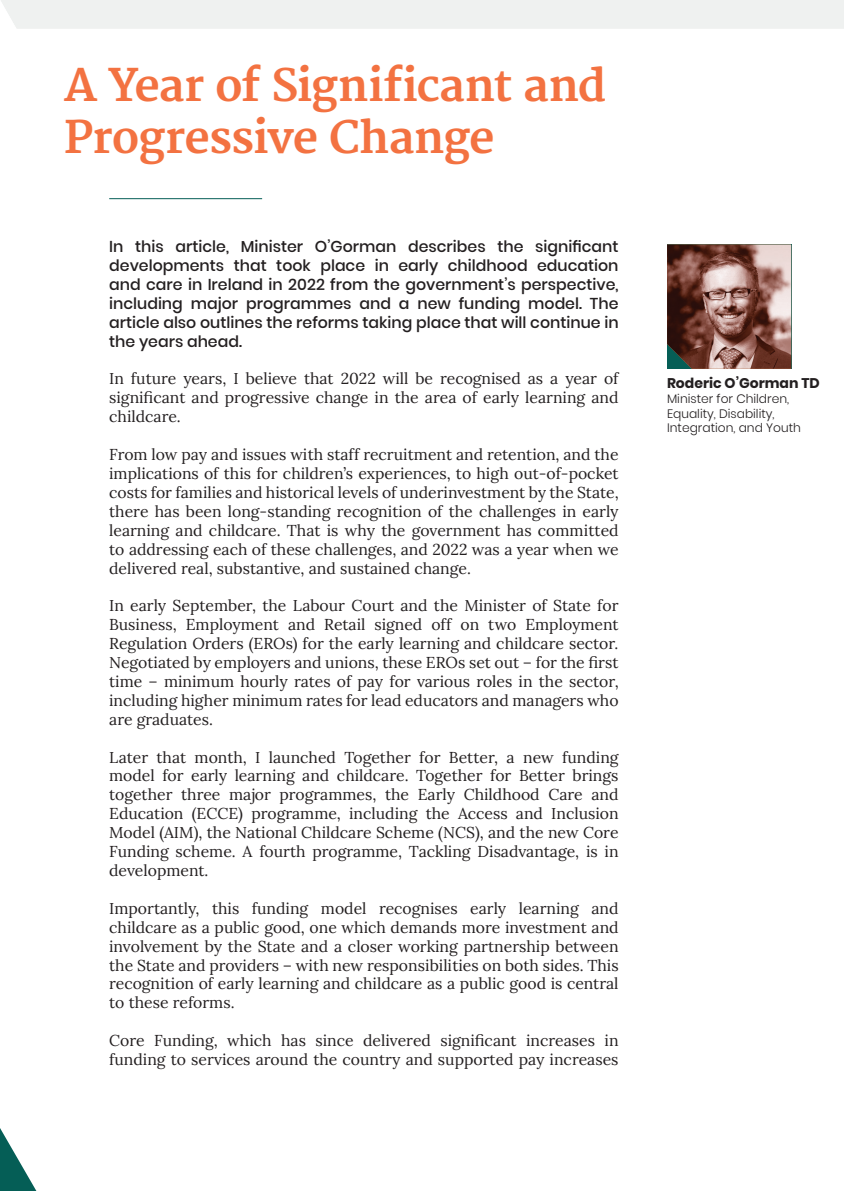
<style>
.page{position:relative;width:844px;height:1191px;background:#fff}
.page>*{position:absolute;margin:0;border:0;box-sizing:border-box;transform-origin:0 0}
.t1{font:700 43.75px/52.5px "Merriweather";letter-spacing:-.02em;color:#f37241}
.t2{font:15.75px/18.9px "Lora";color:#231f20;text-align:justify}
.t3{font:500 15.75px/18.9px "Poppins";color:#231f20;text-align:justify}
.t4{font:700 14px "Poppins";color:#231f20}
.t5{font:300 12.25px/14.7px "Poppins";color:#231f20}
</style>
<div class="page">
<div style="left:1px;top:0;width:842px;height:29px;background:#eff1f0"></div>
<svg style="left:0;top:1128px;width:36px;height:63px"></svg>
<img style="left:667px;top:245px;width:124px;height:124px">
<hr style="left:109px;top:198px;width:153px;height:1px;background:#055e56">
<h1 class="t1" style="left:64px;top:61px;width:543px">A Year of Significant and<br>Progressive Change</h1>
<p class="t3" style="left:109px;top:237px;width:511px">In this article, Minister O’Gorman describes the significant developments that took place in early childhood education and care in Ireland in 2022 from the government’s perspective, including major programmes and a new funding model. The article also outlines the reforms taking place that will continue in the years ahead.</p>
<p class="t2" style="left:109px;top:368px;width:510px">In future years, I believe that 2022 will be recognised as a year of significant and progressive change in the area of early learning and childcare.</p>
<p class="t2" style="left:109px;top:444px;width:511px">From low pay and issues with staff recruitment and retention, and the implications of this for children’s experiences, to high out-of-pocket costs for families and historical levels of underinvestment by the State, there has been long-standing recognition of the challenges in early learning and childcare. That is why the government has committed to addressing each of these challenges, and 2022 was a year when we delivered real, substantive, and sustained change.</p>
<p class="t2" style="left:109px;top:595px;width:511px">In early September, the Labour Court and the Minister of State for Business, Employment and Retail signed off on two Employment Regulation Orders (EROs) for the early learning and childcare sector.<br>Negotiated by employers and unions, these EROs set out – for the first time – minimum hourly rates of pay for various roles in the sector, including higher minimum rates for lead educators and managers who are graduates.</p>
<p class="t2" style="left:109px;top:746px;width:510px">Later that month, I launched Together for Better, a new funding model for early learning and childcare. Together for Better brings together three major programmes, the Early Childhood Care and Education (ECCE) programme, including the Access and Inclusion Model (AIM), the National Childcare Scheme (NCS), and the new Core Funding scheme. A fourth programme, Tackling Disadvantage, is in development.</p>
<p class="t2" style="left:109px;top:897px;width:511px">Importantly, this funding model recognises early learning and childcare as a public good, one which demands more investment and involvement by the State and a closer working partnership between the State and providers – with new responsibilities on both sides. This recognition of early learning and childcare as a public good is central to these reforms.</p>
<p class="t2" style="left:109px;top:1030px;width:510px">Core Funding, which has since delivered significant increases in funding to services around the country and supported pay increases</p>
<p class="t4" style="left:667px;top:375px;width:154px">Roderic O’Gorman TD</p>
<p class="t5" style="left:667px;top:391px;width:135px">Minister for Children,<br>Equality, Disability,<br>Integration, and Youth</p>
</div>
